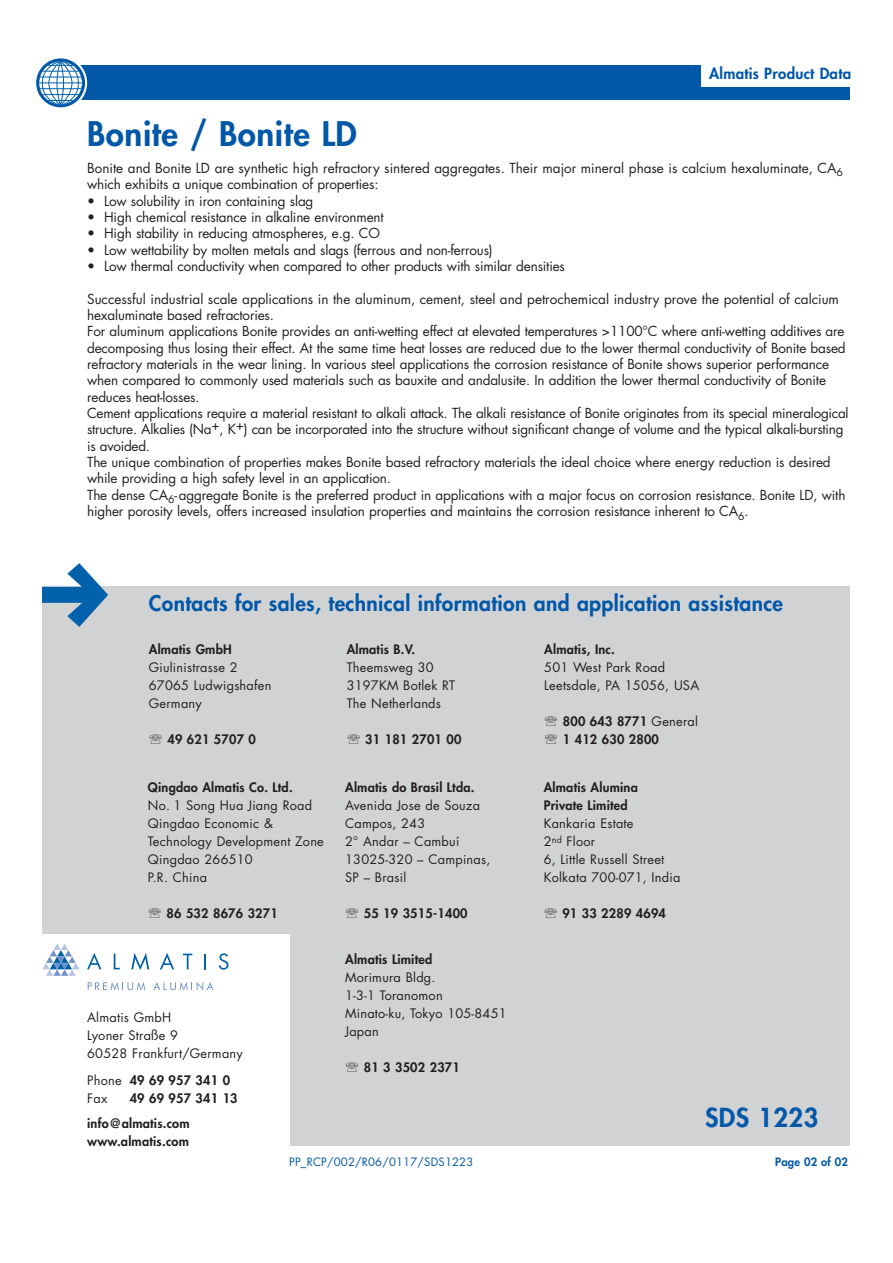
<style>
.page{position:relative;width:893px;height:1263px;background:#fff}
.page>*{position:absolute;margin:0;border:0;box-sizing:border-box;transform-origin:0 0}
.t1{font:800 33px "Futura";letter-spacing:.015em;color:#0157a8}
.t2{font:800 25.5px "Futura";letter-spacing:.015em;color:#0157a8}
.t3{font:800 21px "Futura";letter-spacing:.015em;color:#0157a8}
.t4{font:800 15px "Futura";letter-spacing:.015em;color:#0157a8}
.t5{font:13.5px/16.4px "Futura";letter-spacing:-.01em;color:#231f20}
.t6{font:12.75px/18px "Futura";letter-spacing:.02em;color:#231f20}
.t7{font:800 12.75px/18px "Futura";letter-spacing:.015em;color:#231f20}
.t8{font:11.25px "Futura";letter-spacing:.02em;color:#0157a8}
.t9{font:800 11.25px "Futura";letter-spacing:.015em;color:#0157a8}
.s1{font-weight:400}
</style>
<div class="page">
<div style="left:43px;top:587px;width:807px;height:559px;background:#d1d2d4"></div>
<div style="left:0;top:934px;width:289px;height:276px;background:#fff"></div>
<svg style="left:42px;top:944px;width:38px;height:32px"></svg>
<svg style="left:114px;top:954px;width:6px;height:15px"></svg>
<svg style="left:131px;top:953px;width:18px;height:17px"></svg>
<svg style="left:160px;top:953px;width:14px;height:16px"></svg>
<svg style="left:183px;top:954px;width:9px;height:15px"></svg>
<svg style="left:204px;top:954px;width:2px;height:15px"></svg>
<svg style="left:219px;top:953px;width:10px;height:17px"></svg>
<svg style="left:87px;top:953px;width:14px;height:16px"></svg>
<svg style="left:88px;top:982px;width:57px;height:8px"></svg>
<svg style="left:153px;top:982px;width:60px;height:8px"></svg>
<svg style="left:43px;top:563px;width:65px;height:64px"></svg>
<div style="left:43px;top:66px;width:807px;height:34px;background:#0157a8"></div>
<svg style="left:36px;top:58px;width:51px;height:50px"></svg>
<div style="left:702px;top:64px;width:184px;height:22px;background:#fff"></div>
<h1 class="t1" style="left:87px;top:118px;width:271px">Bonite / Bonite LD</h1>
<p class="t4" style="left:709px;top:66px;width:144px">Almatis Product Data</p>
<p class="t5" style="left:87px;top:161px;width:757px">Bonite and Bonite LD are synthetic high refractory sintered aggregates. Their major mineral phase is calcium hexaluminate, CA<sub>6 </sub>which exhibits a unique combination of properties:</p>
<p class="t5" style="left:87px;top:193px;width:228px">• Low solubility in iron containing slag</p>
<p class="t5" style="left:87px;top:210px;width:298px">• High chemical resistance in alkaline environment</p>
<p class="t5" style="left:87px;top:226px;width:294px">• High stability in reducing atmospheres, e.g. CO</p>
<p class="t5" style="left:87px;top:243px;width:407px">• Low wettability by molten metals and slags (ferrous and non-ferrous)</p>
<p class="t5" style="left:87px;top:259px;width:479px">• Low thermal conductivity when compared to other products with similar densities</p>
<p class="t5" style="left:87px;top:292px;width:763px">Successful industrial scale applications in the aluminum, cement, steel and petrochemical industry prove the potential of calcium hexaluminate based refractories.<br>For aluminum applications Bonite provides an anti-wetting effect at elevated temperatures &gt;1100°C where anti-wetting additives are decomposing thus losing their effect. At the same time heat losses are reduced due to the lower thermal conductivity of Bonite based refractory materials in the wear lining. In various steel applications the corrosion resistance of Bonite shows superior performance when compared to commonly used materials such as bauxite and andalusite. In addition the lower thermal conductivity of Bonite reduces heat-losses.<br>Cement applications require a material resistant to alkali attack. The alkali resistance of Bonite originates from its special mineralogical structure. Alkalies (Na+, K+) can be incorporated into the structure without significant change of volume and the typical alkali-bursting is avoided.<br>The unique combination of properties makes Bonite based refractory materials the ideal choice where energy reduction is desired while providing a high safety level in an application.<br>The dense CA<sub>6</sub>-aggregate Bonite is the preferred product in applications with a major focus on corrosion resistance. Bonite LD, with higher porosity levels, offers increased insulation properties and maintains the corrosion resistance inherent to CA<sub>6</sub>.</p>
<h3 class="t3" style="left:149px;top:593px;width:636px">Contacts for sales, technical information and application assistance</h3>
<p class="t7" style="left:149px;top:642px;width:84px">Almatis GmbH</p>
<p class="t6" style="left:149px;top:660px;width:124px">Giulinistrasse 2<br>67065 Ludwigshafen<br>Germany</p>
<p class="t7" style="left:167px;top:732px;width:90px">49 621 5707 0</p>
<p class="t7" style="left:148px;top:779px;width:146px">Qingdao Almatis Co. Ltd.</p>
<p class="t6" style="left:148px;top:797px;width:177px">No. 1 Song Hua Jiang Road<br>Qingdao Economic &amp;<br>Technology Development Zone<br>Qingdao 266510<br>P.R. China</p>
<p class="t7" style="left:167px;top:905px;width:113px">86 532 8676 3271</p>
<p class="t6" style="left:87px;top:1009px;width:157px">Almatis GmbH<br>Lyoner Straße 9<br>60528 Frankfurt/Germany</p>
<p class="t7" style="left:87px;top:1072px;width:144px"><span class="s1">Phone</span> 49 69 957 341 0<br><span class="s1">Fax</span></p>
<p class="t7" style="left:87px;top:1086px;width:152px;line-height:25.5px;text-indent:43px">49 69 957 341 13 info@almatis.com</p>
<p class="t7" style="left:87px;top:1133px;width:103px">www.almatis.com</p>
<p class="t7" style="left:347px;top:642px;width:70px">Almatis B.V.</p>
<p class="t6" style="left:347px;top:660px;width:110px">Theemsweg 30<br>3197KM Botlek RT<br>The Netherlands</p>
<p class="t7" style="left:365px;top:732px;width:98px">31 181 2701 00</p>
<p class="t7" style="left:345px;top:779px;width:131px">Almatis do Brasil Ltda.</p>
<p class="t6" style="left:345px;top:797px;width:147px">Avenida Jose de Souza<br>Campos, 243<br>2° Andar – Cambuí<br>13025-320 – Campinas,<br>SP – Brasil</p>
<p class="t7" style="left:364px;top:905px;width:105px">55 19 3515-1400</p>
<p class="t7" style="left:345px;top:951px;width:89px">Almatis Limited</p>
<p class="t6" style="left:345px;top:970px;width:163px">Morimura Bldg.<br>1-3-1 Toranomon<br>Minato-ku, Tokyo 105-8451<br>Japan</p>
<p class="t7" style="left:364px;top:1059px;width:98px">81 3 3502 2371</p>
<p class="t7" style="left:544px;top:642px;width:72px">Almatis, Inc.</p>
<p class="t6" style="left:544px;top:660px;width:156px">501 West Park Road<br>Leetsdale, PA 15056, USA</p>
<p class="t7" style="left:563px;top:714px;width:137px">800 643 8771 <span class="s1">General<br></span>1 412 630 2800</p>
<p class="t7" style="left:544px;top:779px;width:96px">Almatis Alumina<br>Private Limited</p>
<p class="t6" style="left:544px;top:815px;width:138px">Kankaria Estate<br>2<sup>nd</sup> Floor<br>6, Little Russell Street<br>Kolkata 700-071, India</p>
<p class="t7" style="left:562px;top:905px;width:105px">91 33 2289 4694</p>
<h2 class="t2" style="left:705px;top:1105px;width:115px">SDS 1223</h2>
<p class="t8" style="left:289px;top:1156px;width:186px">PP_RCP/002/R06/0117/SDS1223</p>
<p class="t9" style="left:775px;top:1156px;width:74px">Page 02 of 02</p>
</div>
